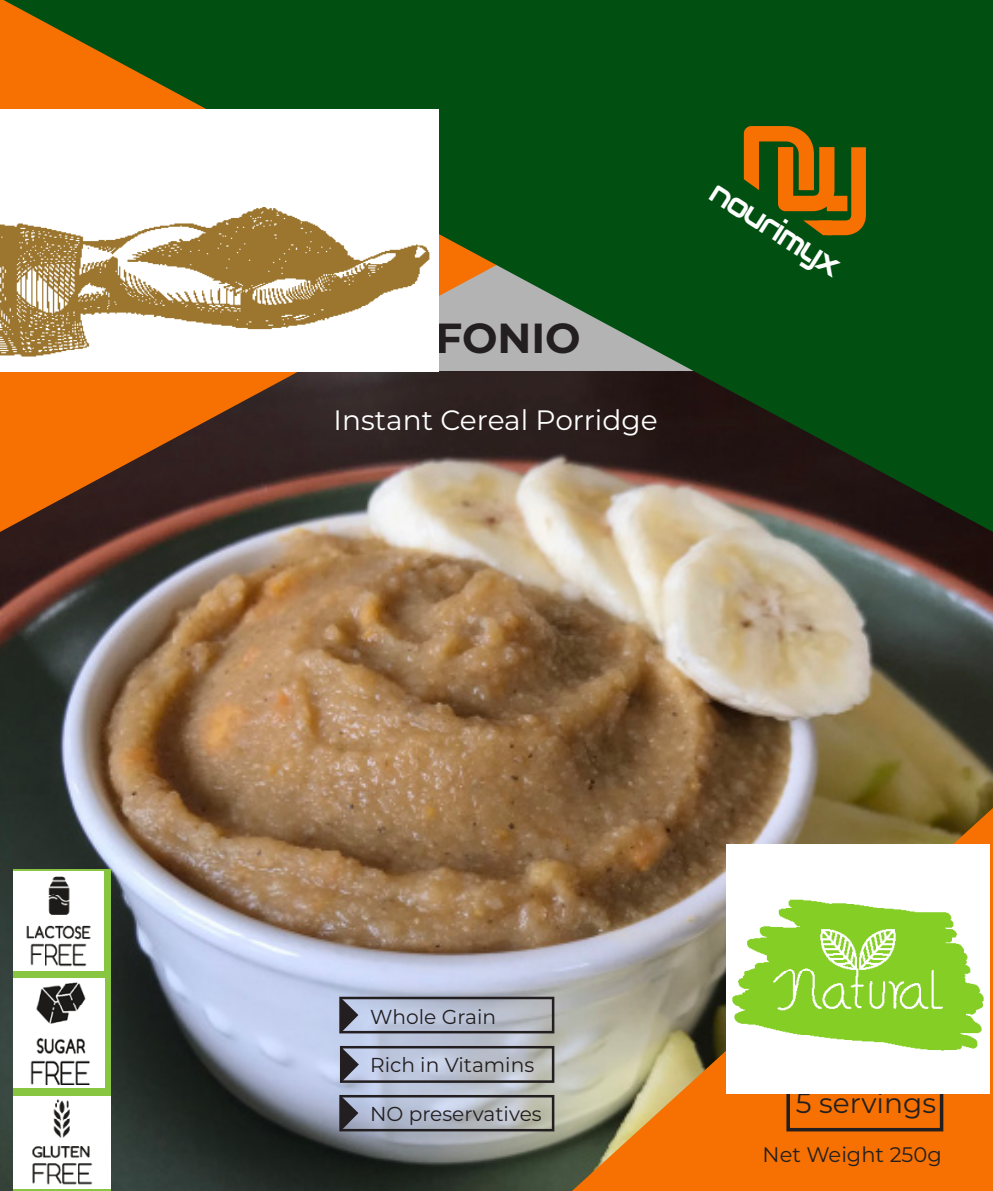
<style>
.page{position:relative;width:993px;height:1191px;background:#fff}
.page>*{position:absolute;margin:0;border:0;box-sizing:border-box;transform-origin:0 0}
.t1{font:700 42px "Montserrat";color:#231f20}
.t2{font:32.2px "Audiowide";color:#fff}
.t3{font:28px "Montserrat";color:#fff}
.t4{font:28px "Montserrat";color:#231f20}
.t5{font:21px "Montserrat";color:#231f20}
.t6{font:20.3px "Montserrat";color:#231f20}
</style>
<div class="page">
<img style="left:0;top:532px;width:992px;height:659px">
<img style="left:571px;top:808px;width:421px;height:383px">
<svg style="left:3px;top:0;width:989px;height:532px;fill:#014f11"></svg>
<svg style="left:743px;top:126px;width:123px;height:110px"></svg>
<div style="left:786px;top:1077px;width:157px;height:54px;border:4px solid #231f20"></div>
<div style="left:13px;top:869px;width:97px;height:127px;background:#88c540"></div>
<img style="left:13px;top:871px;width:91px;height:99px">
<div style="left:13px;top:978px;width:97px;height:111px;background:linear-gradient(to bottom,#88c540,#88c540)"></div>
<img style="left:13px;top:978px;width:91px;height:110px">
<svg style="left:13px;top:1088px;width:97px;height:103px"></svg>
<img style="left:13px;top:1097px;width:97px;height:91px">
<img style="left:726px;top:844px;width:263px;height:249px">
<div style="left:339px;top:1095px;width:215px;height:36px;border:3px solid #231f20"></div>
<svg style="left:340px;top:1095px;width:18px;height:36px"></svg>
<div style="left:339px;top:996px;width:215px;height:37px;border:3px solid #231f20"></div>
<div style="left:340px;top:1046px;width:214px;height:36px;border:3px solid #231f20"></div>
<svg style="left:340px;top:997px;width:18px;height:36px"></svg>
<svg style="left:340px;top:1046px;width:19px;height:36px"></svg>
<img style="left:0;top:109px;width:438px;height:262px">
<p class="t1" style="left:435px;top:308px;width:147px">FONIO</p>
<p class="t3" style="left:333px;top:401px;width:325px">Instant Cereal Porridge</p>
<p class="t2" style="left:724px;top:171px;width:150px;rotate:33deg">nourimyx</p>
<p class="t6" style="left:370px;top:1002px;width:128px">Whole Grain</p>
<p class="t6" style="left:370px;top:1051px;width:166px">Rich in Vitamins</p>
<p class="t6" style="left:370px;top:1100px;width:173px">NO preservatives</p>
<p class="t4" style="left:795px;top:1083px;width:142px">5 servings</p>
<p class="t5" style="left:762px;top:1139px;width:181px">Net Weight 250g</p>
</div>
